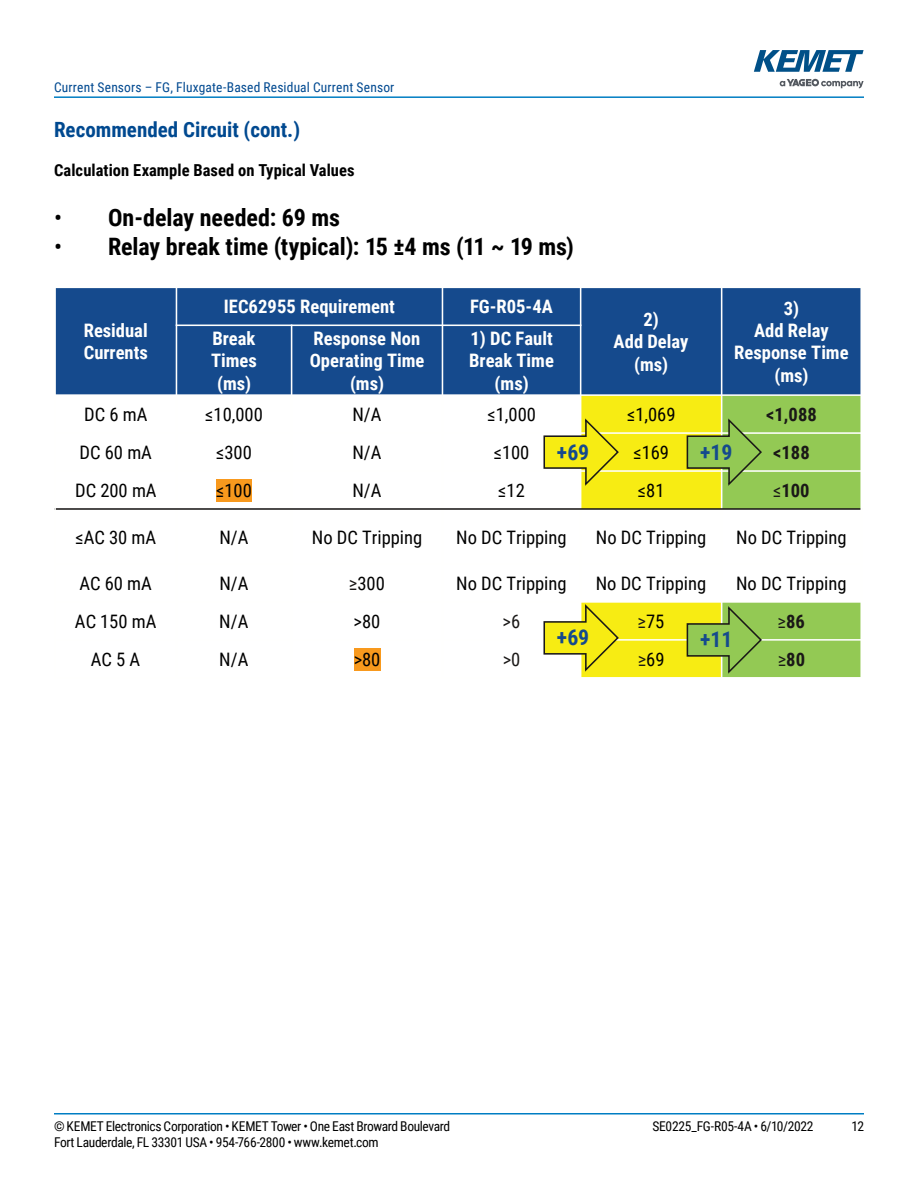
<style>
.page{position:relative;width:918px;height:1188px;background:#fff}
.page>*{position:absolute;margin:0;border:0;box-sizing:border-box;transform-origin:0 0}
.t1{font:700 24px "Roboto Condensed";color:#000}
.t2{font:700 21.75px "Roboto Condensed";color:#154a8d}
.t3{font:700 21px "Roboto Condensed";color:#004990}
.t4{font:18.6px "Roboto Condensed";letter-spacing:-.005em;color:#000}
.t5{font:700 18.6px/22.4px "Roboto Condensed";color:#fffffe;text-align:center}
.t6{font:700 18.6px "Roboto Condensed";letter-spacing:.005em;color:#1a1817}
.t7{font:18.6px "Roboto Condensed";color:#1a1817}
.t8{font:700 16.5px "Roboto Condensed";letter-spacing:.005em;color:#000}
.t9{font:13.5px "Roboto Condensed";letter-spacing:-.025em;color:#000}
.t10{font:13.5px "Roboto Condensed";letter-spacing:.015em;color:#004990}
.s1{font-weight:400}
.s2{color:#1a1817}
</style>
<div class="page">
<hr style="left:54px;top:1113px;width:810px;height:2px;background:#007dc3">
<hr style="left:54px;top:96px;width:810px;height:2px;background:#007dc3">
<svg style="left:780px;top:79px;width:84px;height:9px"></svg>
<svg style="left:754px;top:50px;width:110px;height:22px"></svg>
<div style="left:55px;top:287px;width:121px;height:108px;background:#154a8d"></div>
<div style="left:176px;top:287px;width:266px;height:38px;background:#154a8d"></div>
<div style="left:442px;top:287px;width:139px;height:38px;background:#154a8d"></div>
<div style="left:581px;top:287px;width:141px;height:108px;background:#154a8d"></div>
<div style="left:722px;top:287px;width:139px;height:108px;background:#154a8d"></div>
<div style="left:176px;top:325px;width:116px;height:70px;background:#154a8d"></div>
<div style="left:292px;top:325px;width:150px;height:70px;background:#154a8d"></div>
<div style="left:442px;top:325px;width:139px;height:70px;background:#154a8d"></div>
<div style="left:581px;top:395px;width:141px;height:38px;background:#f7ec13"></div>
<div style="left:722px;top:395px;width:139px;height:38px;background:#93c954"></div>
<div style="left:581px;top:433px;width:141px;height:38px;background:#f7ec13"></div>
<div style="left:722px;top:433px;width:139px;height:38px;background:#93c954"></div>
<div style="left:581px;top:471px;width:141px;height:38px;background:#f7ec13"></div>
<div style="left:722px;top:471px;width:139px;height:38px;background:#93c954"></div>
<div style="left:581px;top:602px;width:141px;height:38px;background:#f7ec13"></div>
<div style="left:722px;top:602px;width:139px;height:38px;background:#93c954"></div>
<div style="left:581px;top:640px;width:141px;height:38px;background:#f7ec13"></div>
<div style="left:722px;top:640px;width:139px;height:38px;background:#93c954"></div>
<hr style="left:176px;top:287px;width:1px;height:392px;background:#fffffe">
<hr style="left:291px;top:325px;width:1px;height:354px;background:#fffffe">
<hr style="left:442px;top:287px;width:1px;height:392px;background:#fffffe">
<hr style="left:580px;top:287px;width:1px;height:392px;background:#fffffe">
<hr style="left:721px;top:287px;width:1px;height:392px;background:#fffffe">
<hr style="left:176px;top:325px;width:405px;height:1px;background:#fffffe">
<hr style="left:54px;top:394px;width:808px;height:2px;background:#fffffe">
<hr style="left:54px;top:432px;width:808px;height:2px;background:#fffffe">
<hr style="left:54px;top:470px;width:808px;height:2px;background:#fffffe">
<hr style="left:54px;top:508px;width:808px;height:2px;background:#1a1817">
<hr style="left:54px;top:601px;width:808px;height:2px;background:#fffffe">
<hr style="left:54px;top:639px;width:808px;height:2px;background:#fffffe">
<hr style="left:54px;top:287px;width:2px;height:392px;background:#fffffe">
<hr style="left:860px;top:287px;width:2px;height:392px;background:#fffffe">
<hr style="left:54px;top:287px;width:808px;height:1px;background:#fffffe">
<hr style="left:54px;top:677px;width:808px;height:2px;background:#fffffe">
<div style="left:216px;top:479px;width:36px;height:23px;background:#f8991d"></div>
<div style="left:354px;top:648px;width:26px;height:23px;background:#f8991d"></div>
<svg style="left:543px;top:417px;width:77px;height:71px"></svg>
<svg style="left:543px;top:602px;width:77px;height:72px"></svg>
<svg style="left:686px;top:417px;width:77px;height:71px"></svg>
<svg style="left:686px;top:604px;width:77px;height:72px"></svg>
<p class="t10" style="left:54px;top:78px;width:342px">Current Sensors – FG, Fluxgate-Based Residual Current Sensor</p>
<p class="t3" style="left:54px;top:115px;width:248px">Recommended Circuit (cont.)</p>
<p class="t8" style="left:54px;top:159px;width:302px">Calculation Example Based on Typical Values</p>
<p class="t1" style="left:54px;top:201px;width:288px"><span class="s1">•</span> On-delay needed: 69 ms</p>
<p class="t1" style="left:54px;top:230px;width:521px"><span class="s1">•</span> Relay break time (typical): 15 ±4 ms (11 ~ 19 ms)</p>
<p class="t5" style="left:84px;top:319px;width:66px;text-align:left">Residual<br>Currents</p>
<p class="t5" style="left:224px;top:295px;width:172px">IEC62955 Requirement</p>
<p class="t5" style="left:470px;top:295px;width:84px">FG-R05-4A</p>
<p class="t5" style="left:211px;top:327px;width:47px">Break<br>Times (ms)</p>
<p class="t5" style="left:310px;top:327px;width:116px">Response Non<br>Operating Time (ms)</p>
<p class="t5" style="left:469px;top:327px;width:86px">1) DC Fault<br>Break Time (ms)</p>
<p class="t5" style="left:614px;top:308px;width:76px">2)<br>Add Delay (ms)</p>
<p class="t5" style="left:734px;top:296px;width:116px">3)<br>Add Relay<br>Response Time (ms)</p>
<p class="t4" style="left:84px;top:402px;width:65px">DC 6 mA</p>
<p class="t4" style="left:205px;top:402px;width:59px">≤10,000</p>
<p class="t4" style="left:352px;top:402px;width:31px">N/A</p>
<p class="t4" style="left:487px;top:402px;width:50px">≤1,000</p>
<p class="t4" style="left:627px;top:402px;width:50px">≤1,069</p>
<p class="t6" style="left:766px;top:402px;width:52px">&lt;1,088</p>
<p class="t4" style="left:80px;top:439px;width:74px">DC 60 mA</p>
<p class="t4" style="left:216px;top:439px;width:37px">≤300</p>
<p class="t4" style="left:352px;top:439px;width:31px">N/A</p>
<p class="t4" style="left:494px;top:439px;width:37px">≤100</p>
<p class="t4" style="left:633px;top:439px;width:37px">≤169</p>
<p class="t6" style="left:773px;top:439px;width:38px">&lt;188</p>
<p class="t4" style="left:75px;top:477px;width:83px">DC 200 mA</p>
<p class="t4" style="left:216px;top:477px;width:37px">≤100</p>
<p class="t4" style="left:352px;top:477px;width:31px">N/A</p>
<p class="t4" style="left:498px;top:477px;width:28px">≤12</p>
<p class="t4" style="left:638px;top:477px;width:28px">≤81</p>
<p class="t6" style="left:773px;top:477px;width:38px"><span class="s1">≤</span>100</p>
<p class="t4" style="left:75px;top:524px;width:82px">≤AC 30 mA</p>
<p class="t4" style="left:219px;top:524px;width:31px">N/A</p>
<p class="t4" style="left:312px;top:524px;width:112px">No DC Tripping</p>
<p class="t4" style="left:456px;top:524px;width:112px">No DC Tripping</p>
<p class="t4" style="left:596px;top:524px;width:112px">No DC Tripping</p>
<p class="t4" style="left:736px;top:524px;width:112px">No DC Tripping</p>
<p class="t4" style="left:79px;top:570px;width:74px">AC 60 mA</p>
<p class="t4" style="left:219px;top:570px;width:31px">N/A</p>
<p class="t4" style="left:349px;top:570px;width:37px"><span class="s2">≥</span>300</p>
<p class="t4" style="left:456px;top:570px;width:112px">No DC Tripping</p>
<p class="t4" style="left:596px;top:570px;width:112px">No DC Tripping</p>
<p class="t4" style="left:736px;top:570px;width:112px">No DC Tripping</p>
<p class="t4" style="left:75px;top:608px;width:83px">AC 150 mA</p>
<p class="t4" style="left:219px;top:608px;width:31px">N/A</p>
<p class="t4" style="left:354px;top:608px;width:28px">&gt;80</p>
<p class="t7" style="left:503px;top:608px;width:19px">&gt;6</p>
<p class="t4" style="left:638px;top:608px;width:28px"><span class="s2">≥</span>75</p>
<p class="t6" style="left:778px;top:608px;width:29px"><span class="s1">≥</span>86</p>
<p class="t4" style="left:91px;top:646px;width:51px">AC 5 A</p>
<p class="t4" style="left:219px;top:646px;width:31px">N/A</p>
<p class="t4" style="left:354px;top:646px;width:28px">&gt;80</p>
<p class="t7" style="left:503px;top:646px;width:19px">&gt;0</p>
<p class="t4" style="left:638px;top:646px;width:28px"><span class="s2">≥</span>69</p>
<p class="t6" style="left:778px;top:646px;width:29px"><span class="s1">≥</span>80</p>
<p class="t2" style="left:557px;top:437px;width:34px">+69</p>
<p class="t2" style="left:700px;top:437px;width:34px">+19</p>
<p class="t2" style="left:557px;top:623px;width:34px">+69</p>
<p class="t2" style="left:700px;top:625px;width:34px">+11</p>
<p class="t9" style="left:54px;top:1116px;width:398px">© KEMET Electronics Corporation • KEMET Tower • One East Broward Boulevard</p>
<p class="t9" style="left:653px;top:1116px;width:163px">SE0225_FG-R05-4A • 6/10/2022</p>
<p class="t9" style="left:852px;top:1116px;width:14px">12</p>
<p class="t9" style="left:54px;top:1133px;width:326px">Fort Lauderdale, FL 33301 USA • 954-766-2800 • www.kemet.com</p>
</div>
